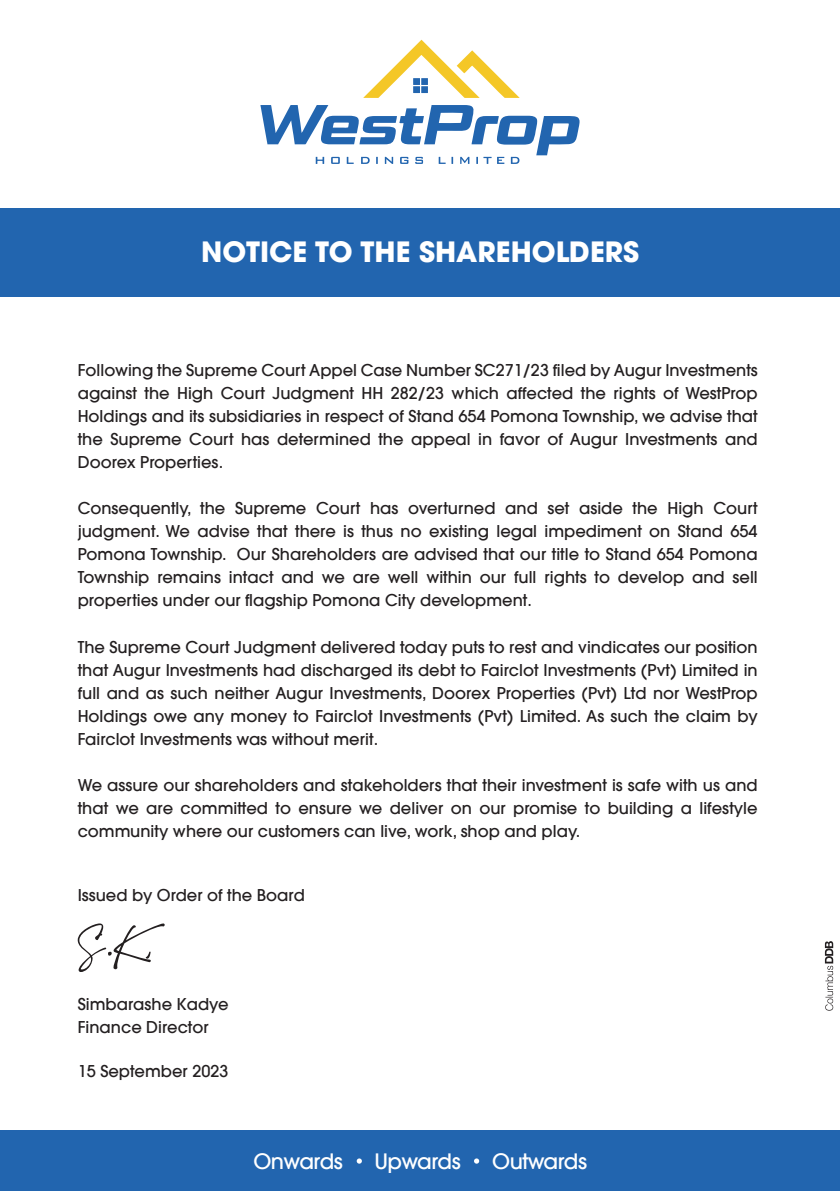
<style>
.page{position:relative;width:840px;height:1191px;background:#fff}
.page>*{position:absolute;margin:0;border:0;box-sizing:border-box;transform-origin:0 0}
.t1{font:59.2px "Charlotte Southern";color:#231f20}
.t2{font:700 28px "Avant Garde LT";color:#fff}
.t3{font:500 21.2px "Avant Garde LT";letter-spacing:-.025em;color:#fff}
.t4{font:500 16.2px/23px "Avant Garde LT";color:#231f20;text-align:justify}
</style>
<div class="page">
<svg style="left:363px;top:40px;width:156px;height:58px"></svg>
<div style="left:413px;top:86px;width:7px;height:7px;background:#2265af"></div>
<div style="left:413px;top:78px;width:7px;height:7px;background:#2265af"></div>
<div style="left:421px;top:86px;width:6px;height:7px;background:#2265af"></div>
<div style="left:421px;top:78px;width:6px;height:7px;background:#2265af"></div>
<svg style="left:260px;top:105px;width:319px;height:59px"></svg>
<div style="left:0;top:1130px;width:839px;height:61px;background:#2265af"></div>
<svg style="left:474px;top:1158px;width:5px;height:5px"></svg>
<svg style="left:356px;top:1158px;width:6px;height:5px"></svg>
<div style="left:0;top:208px;width:839px;height:89px;background:#2265af"></div>
<svg style="left:824px;top:941px;width:10px;height:70px"></svg>
<h2 class="t2" style="left:201px;top:233px;width:439px">NOTICE TO THE SHAREHOLDERS</h2>
<p class="t4" style="left:78px;top:358px;width:681px">Following the Supreme Court Appel Case Number SC271/23 filed by Augur Investments against the High Court Judgment HH 282/23 which affected the rights of WestProp Holdings and its subsidiaries in respect of Stand 654 Pomona Township, we advise that the Supreme Court has determined the appeal in favor of Augur Investments and Doorex Properties.</p>
<p class="t4" style="left:78px;top:497px;width:681px">Consequently, the Supreme Court has overturned and set aside the High Court judgment. We advise that there is thus no existing legal impediment on Stand 654<br>Pomona Township. Our Shareholders are advised that our title to Stand 654 Pomona Township remains intact and we are well within our full rights to develop and sell properties under our flagship Pomona City development.</p>
<p class="t4" style="left:78px;top:635px;width:681px">The Supreme Court Judgment delivered today puts to rest and vindicates our position that Augur Investments had discharged its debt to Fairclot Investments (Pvt) Limited in full and as such neither Augur Investments, Doorex Properties (Pvt) Ltd nor WestProp Holdings owe any money to Fairclot Investments (Pvt) Limited. As such the claim by Fairclot Investments was without merit.</p>
<p class="t4" style="left:78px;top:773px;width:681px">We assure our shareholders and stakeholders that their investment is safe with us and that we are committed to ensure we deliver on our promise to building a lifestyle community where our customers can live, work, shop and play.</p>
<p class="t4" style="left:78px;top:883px;width:228px">Issued by Order of the Board</p>
<h1 class="t1" style="left:78px;top:915px;width:76px">S.K,</h1>
<p class="t4" style="left:78px;top:993px;width:152px">Simbarashe Kadye<br>Finance Director</p>
<p class="t4" style="left:78px;top:1059px;width:152px">15 September 2023</p>
<h3 class="t3" style="left:253px;top:1148px;width:91px">Onwards</h3>
<h3 class="t3" style="left:374px;top:1148px;width:88px">Upwards</h3>
<h3 class="t3" style="left:492px;top:1148px;width:96px">Outwards</h3>
</div>
